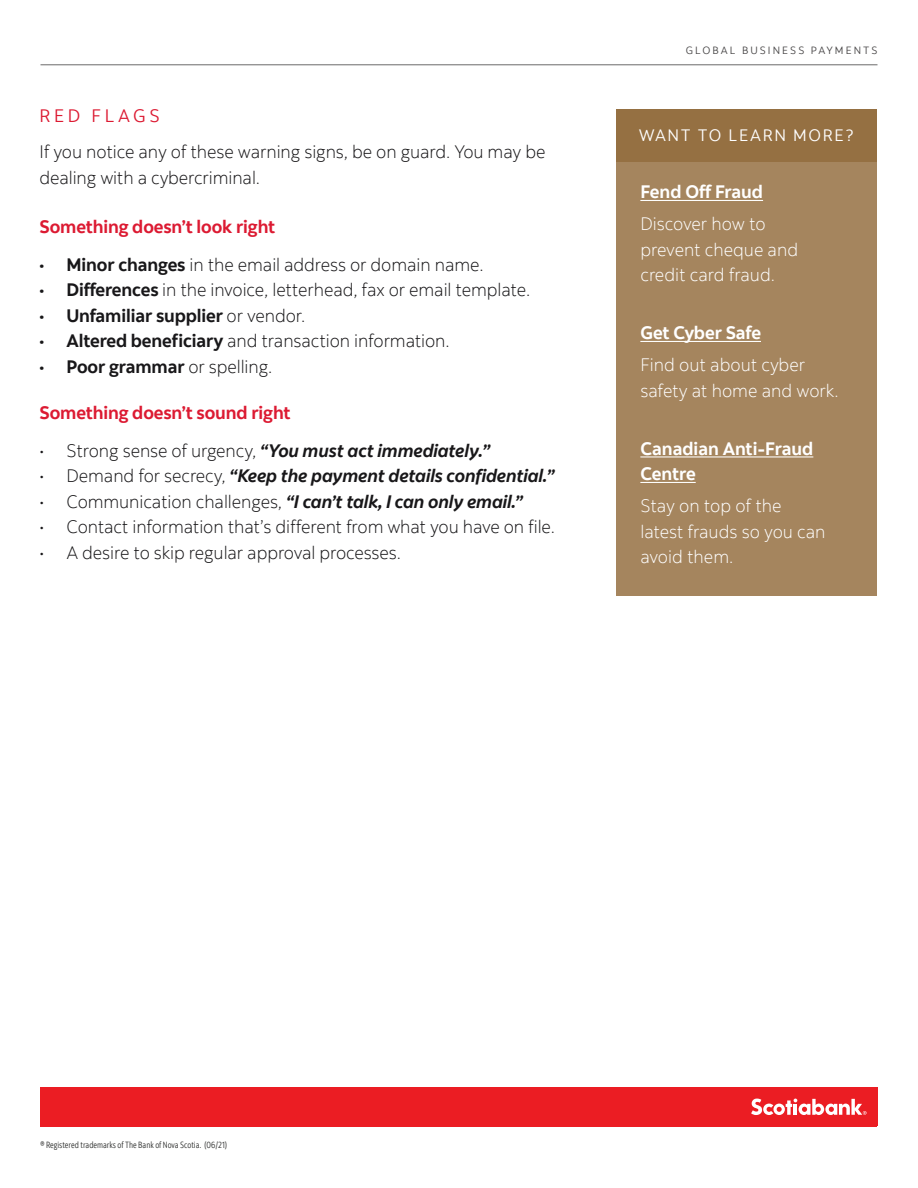
<style>
.page{position:relative;width:918px;height:1188px;background:#fff}
.page>*{position:absolute;margin:0;border:0;box-sizing:border-box;transform-origin:0 0}
.t1{font:300 18px/25.5px "Scotia";letter-spacing:-.005em;color:#181719}
.t2{font:italic 700 18px "Scotia";letter-spacing:-.005em;color:#181719}
.t3{font:300 18px/25.5px "Scotia";color:#fff}
.t4{font:700 18px "Scotia";letter-spacing:-.005em;color:#dc1a32}
.t5{font:700 18px "Scotia";letter-spacing:-.005em;color:#181719}
.t6{font:700 18px/25.5px "Scotia";color:#fff}
.t7{font:18px "Scotia";letter-spacing:.2em;color:#dc1a32}
.t8{font:16.5px "Scotia";letter-spacing:.1em;color:#fff}
.t9{font:10.5px "Scotia";letter-spacing:.2em;color:#464445}
.t10{font:9px "Scotia App Legal";color:#323332}
.s1{font-weight:700;font-size:14.25px}
.s2{font-weight:700}
.s3{font-size:14.25px}
.s4{font-weight:300}
.s5{font-weight:300;font-style:normal;font-size:14.25px}
.s6{font-weight:300;font-style:normal}
</style>
<div class="page">
<div style="left:40px;top:1088px;width:838px;height:39px;background:#eb1d23"></div>
<svg style="left:751px;top:1099px;width:116px;height:16px"></svg>
<hr style="left:40px;top:65px;width:838px;height:1px;background:#6b696a">
<div style="left:616px;top:109px;width:262px;height:53px;background:#957042"></div>
<div style="left:616px;top:162px;width:262px;height:433px;background:#a5855e"></div>
<hr style="left:640px;top:200px;width:123px;height:1px;background:#fff">
<hr style="left:640px;top:341px;width:121px;height:1px;background:#fff">
<hr style="left:640px;top:456px;width:173px;height:1px;background:#fff">
<hr style="left:640px;top:482px;width:56px;height:1px;background:#fff">
<p class="t7" style="left:39px;top:104px;width:122px">RED FLAGS</p>
<p class="t1" style="left:39px;top:139px;width:508px">If you notice any of these warning signs, be on guard. You may be dealing with a cybercriminal.</p>
<p class="t4" style="left:39px;top:215px;width:237px">Something doesn’t look right</p>
<p class="t1" style="left:39px;top:251px;width:446px"><span class="s1">•</span> <span class="s2">Minor changes</span> in the email address or domain name.</p>
<p class="t1" style="left:39px;top:277px;width:492px"><span class="s1">•</span> <span class="s2">Differences</span> in the invoice, letterhead, fax or email template.</p>
<p class="t5" style="left:39px;top:304px;width:267px"><span class="s3">•</span> Unfamiliar supplier <span class="s4">or vendor.</span></p>
<p class="t1" style="left:39px;top:328px;width:412px"><span class="s1">•</span> <span class="s2">Altered beneficiary</span> and transaction information.</p>
<p class="t5" style="left:39px;top:355px;width:235px"><span class="s3">•</span> Poor grammar <span class="s4">or spelling.</span></p>
<p class="t4" style="left:39px;top:401px;width:253px">Something doesn’t sound right</p>
<p class="t2" style="left:39px;top:439px;width:452px"><span class="s5">•</span> <span class="s6">Strong sense of urgency,</span> “You must act immediately.”</p>
<p class="t2" style="left:39px;top:464px;width:516px"><span class="s5">•</span> <span class="s6">Demand for secrecy,</span> “Keep the payment details confidential.”</p>
<p class="t2" style="left:39px;top:490px;width:485px"><span class="s5">•</span> <span class="s6">Communication challenges,</span> “I can’t talk, I can only email.”</p>
<p class="t1" style="left:39px;top:514px;width:517px"><span class="s3">•</span> Contact information that’s different from what you have on file.</p>
<p class="t1" style="left:39px;top:539px;width:363px"><span class="s3">•</span> A desire to skip regular approval processes.</p>
<p class="t9" style="left:686px;top:44px;width:193px">GLOBAL BUSINESS PAYMENTS</p>
<p class="t8" style="left:639px;top:125px;width:217px">WANT TO LEARN MORE?</p>
<p class="t6" style="left:640px;top:179px;width:124px">Fend Off Fraud</p>
<p class="t3" style="left:640px;top:211px;width:159px">Discover how to prevent cheque and credit card fraud.</p>
<p class="t6" style="left:640px;top:320px;width:122px">Get Cyber Safe</p>
<p class="t3" style="left:640px;top:352px;width:200px">Find out about cyber safety at home and work.</p>
<p class="t6" style="left:640px;top:436px;width:174px">Canadian Anti-Fraud<br>Centre</p>
<p class="t3" style="left:640px;top:493px;width:187px">Stay on top of the latest frauds so you can avoid them.</p>
<p class="t10" style="left:40px;top:1139px;width:188px">® Registered trademarks of The Bank of Nova Scotia. (06/21)</p>
</div>
